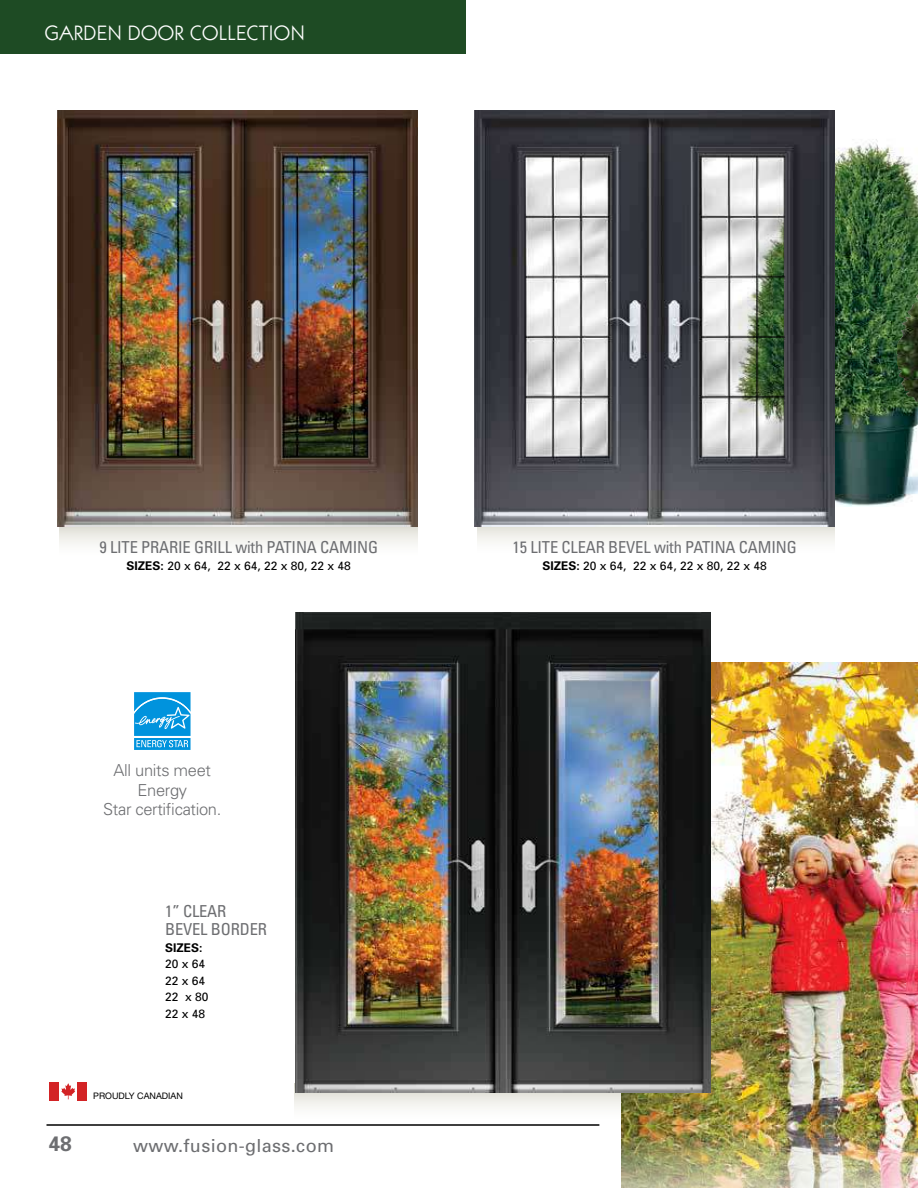
<style>
.page{position:relative;width:918px;height:1188px;background:#fff}
.page>*{position:absolute;margin:0;border:0;box-sizing:border-box;transform-origin:0 0}
.t1{font:21px "Itc Kabel";letter-spacing:.02em;color:#fff}
.t2{font:700 21px "Univers";color:#6d6e71}
.t3{font:18px "Univers";letter-spacing:.02em;color:#6d6e71}
.t4{font:condensed 16.5px/18px "Univers";letter-spacing:-.01em;color:#6d6e71}
.t5{font:300 16.5px/19.5px "Univers";letter-spacing:-.02em;color:#6d6e71;text-align:center}
.t6{font:12px/16.5px "Univers";color:#000}
.t7{font:700 12px "Univers";color:#000}
.t8{font:9px "Helvetica Neue";color:#000}
.s1{font-weight:700}
</style>
<div class="page">
<svg style="left:294px;top:1083px;width:327px;height:43px"></svg>
<svg style="left:477px;top:527px;width:358px;height:15px"></svg>
<svg style="left:60px;top:527px;width:358px;height:17px"></svg>
<img style="left:621px;top:662px;width:297px;height:526px">
<img style="left:835px;top:139px;width:83px;height:368px">
<img style="left:897px;top:294px;width:21px;height:108px">
<img style="left:474px;top:111px;width:361px;height:416px">
<img style="left:57px;top:111px;width:361px;height:416px">
<hr style="left:46px;top:1124px;width:553px;height:2px;background:#000">
<div style="left:0;top:0;width:465px;height:54px;background:#1e4b24"></div>
<img style="left:295px;top:613px;width:415px;height:479px">
<img style="left:704px;top:157px;width:80px;height:298px">
<svg style="left:50px;top:1082px;width:37px;height:19px"></svg>
<svg style="left:134px;top:692px;width:57px;height:58px;background:#30a7e3"></svg>
<p class="t1" style="left:45px;top:20px;width:261px">GARDEN DOOR COLLECTION</p>
<p class="t4" style="left:99px;top:538px;width:280px">9 LITE PRARIE GRILL with PATINA CAMING</p>
<p class="t6" style="left:127px;top:557px;width:226px"><span class="s1">SIZES:</span> 20 x 64, 22 x 64, 22 x 80, 22 x 48</p>
<p class="t5" style="left:103px;top:760px;width:120px">All units meet<br>Energy<br>Star certification.</p>
<p class="t4" style="left:165px;top:902px;width:103px">1” CLEAR<br>BEVEL BORDER</p>
<p class="t7" style="left:165px;top:940px;width:39px">SIZES:</p>
<p class="t6" style="left:165px;top:955px;width:45px">20 x 64<br>22 x 64<br>22 x 80<br>22 x 48</p>
<p class="t2" style="left:49px;top:1130px;width:25px">48</p>
<p class="t8" style="left:93px;top:1090px;width:91px">PROUDLY CANADIAN</p>
<p class="t3" style="left:133px;top:1135px;width:202px">www.fusion-glass.com</p>
<p class="t4" style="left:513px;top:538px;width:286px">15 LITE CLEAR BEVEL with PATINA CAMING</p>
<p class="t6" style="left:543px;top:557px;width:226px"><span class="s1">SIZES:</span> 20 x 64, 22 x 64, 22 x 80, 22 x 48</p>
</div>
